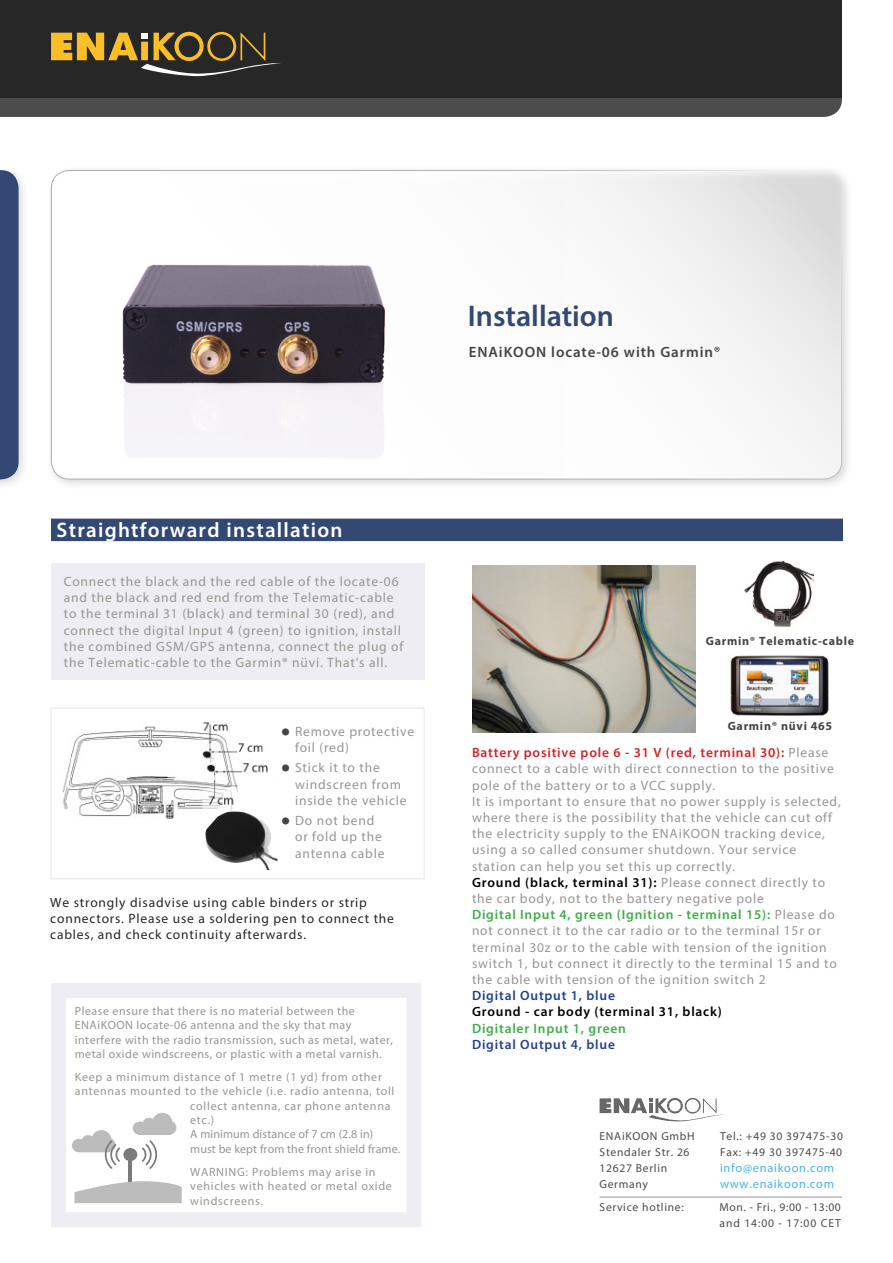
<style>
.page{position:relative;width:893px;height:1263px;background:#fff}
.page>*{position:absolute;margin:0;border:0;box-sizing:border-box;transform-origin:0 0}
.t1{font:600 30px "Myriad Pro";color:#334973}
.t2{font:600 21px "Myriad Pro";letter-spacing:.06em;color:#fff}
.t3{font:600 15px "Myriad Pro";letter-spacing:.06em;color:#444547}
.t4{font:13.5px/16.2px "Myriad Pro";letter-spacing:.06em;color:#999593}
.t5{font:13.5px/16.2px "Myriad Pro";letter-spacing:.06em;color:#282727}
.t6{font:600 13.5px "Myriad Pro";letter-spacing:.06em;color:#23418e}
.t7{font:600 13.5px "Myriad Pro";letter-spacing:.06em;color:#000}
.t8{font:600 13.5px "Myriad Pro";letter-spacing:.06em;color:#41ad4a}
.t9{font:12.3px/15.9px "Myriad Pro";letter-spacing:.06em;color:#46b4e7}
.t10{font:12px/14.4px "Myriad Pro";letter-spacing:.04em;color:#999593}
.t11{font:12px/14.4px "Myriad Pro";letter-spacing:.06em;color:#999593}
.t12{font:12px "Myriad Pro";letter-spacing:.01em;color:#999593}
.t13{font:700 12px "Myriad Pro";letter-spacing:.06em;color:#444547}
.t14{font:11.55px/15.9px "Myriad Pro";letter-spacing:.06em;color:#4c4c4c}
.t15{font:11.55px/15.9px "Myriad Pro";letter-spacing:.08em;color:#4c4c4c}
.s1{font-weight:700;font-size:27px;color:#444547}
.s2{font-weight:600;color:#d32329}
.s3{font-weight:600;color:#000}
.s4{font-weight:600;color:#41ad4a}
</style>
<div class="page">
<div style="left:0;top:0;width:842px;height:98px;background:#282727"></div>
<svg style="left:0;top:32px;width:842px;height:85px"></svg>
<div style="left:51px;top:563px;width:373px;height:117px;background:#eeedf3"></div>
<div style="left:0;top:164px;width:30px;height:327px;background:#000;opacity:.15"></div>
<svg style="left:0;top:170px;width:19px;height:309px;background:#3a4f77"></svg>
<div style="left:45px;top:164px;width:808px;height:327px;background:#000;opacity:.15"></div>
<svg style="left:51px;top:170px;width:791px;height:309px"></svg>
<div style="left:51px;top:519px;width:792px;height:22px;background:#334973"></div>
<img style="left:21px;top:183px;width:544px;height:359px">
<svg style="left:600px;top:1098px;width:124px;height:24px"></svg>
<hr style="left:600px;top:1197px;width:242px;height:1px;background:#999593">
<div style="left:50px;top:707px;width:375px;height:172px;border:2px solid #eeedf3"></div>
<img style="left:62px;top:722px;width:206px;height:97px">
<img style="left:204px;top:811px;width:73px;height:59px">
<img style="left:472px;top:565px;width:224px;height:167px">
<img style="left:744px;top:560px;width:69px;height:67px">
<img style="left:730px;top:655px;width:99px;height:61px">
<div style="left:51px;top:983px;width:370px;height:244px;border:15px solid #eeedf3"></div>
<hr style="left:129px;top:1159px;width:3px;height:29px;background:#7c7b7b">
<div style="left:123px;top:1148px;width:14px;height:13px;background:#7c7b7b;border-radius:50%"></div>
<svg style="left:133px;top:1113px;width:43px;height:56px"></svg>
<svg style="left:72px;top:1130px;width:48px;height:39px"></svg>
<svg style="left:74px;top:1181px;width:108px;height:22px;background:#c6c6c6"></svg>
<h1 class="t1" style="left:468px;top:297px;width:148px">Installation</h1>
<p class="t3" style="left:469px;top:342px;width:253px">ENAiKOON locate-06 with Garmin®</p>
<h2 class="t2" style="left:57px;top:516px;width:287px">Straightforward installation</h2>
<p class="t4" style="left:64px;top:573px;width:341px">Connect the black and the red cable of the locate-06 and the black and red end from the Telematic-cable to the terminal 31 (black) and terminal 30 (red), and connect the digital Input 4 (green) to ignition, install the combined GSM/GPS antenna, connect the plug of the Telematic-cable to the Garmin® nüvi. That’s all.</p>
<p class="t4" style="left:295px;top:723px;width:121px;text-indent:-14px"><span class="s1">•</span> Remove protective foil (red)</p>
<p class="t4" style="left:295px;top:759px;width:113px;text-indent:-14px"><span class="s1">•</span> Stick it to the windscreen from inside the vehicle</p>
<p class="t4" style="left:295px;top:812px;width:91px;text-indent:-14px"><span class="s1">•</span> Do not bend or fold up the antenna cable</p>
<p class="t5" style="left:50px;top:894px;width:345px">We strongly disadvise using cable binders or strip connectors. Please use a soldering pen to connect the cables, and check continuity afterwards.</p>
<p class="t10" style="left:75px;top:1003px;width:320px">Please ensure that there is no material between the ENAiKOON locate-06 antenna and the sky that may interfere with the radio transmission, such as metal, water, metal oxide windscreens, or plastic with a metal varnish.</p>
<p class="t11" style="left:75px;top:1069px;width:309px">Keep a minimum distance of 1 metre (1 yd) from other</p>
<p class="t11" style="left:75px;top:1084px;width:321px">antennas mounted to the vehicle (i.e. radio antenna, toll</p>
<p class="t11" style="left:190px;top:1098px;width:202px">collect antenna, car phone antenna</p>
<p class="t10" style="left:190px;top:1113px;width:26px">etc.)</p>
<p class="t12" style="left:190px;top:1127px;width:184px">A minimum distance of 7 cm (2.8 in)</p>
<p class="t12" style="left:190px;top:1141px;width:212px">must be kept from the front shield frame.</p>
<p class="t11" style="left:190px;top:1164px;width:203px">WARNING: Problems may arise in vehicles with heated or metal oxide windscreens.</p>
<p class="t13" style="left:706px;top:633px;width:150px">Garmin® Telematic-cable</p>
<p class="t13" style="left:728px;top:718px;width:106px">Garmin® nüvi 465</p>
<p class="t4" style="left:472px;top:744px;width:370px"><span class="s2">Battery positive pole 6 - 31 V (red, terminal 30):</span> Please connect to a cable with direct connection to the positive pole of the battery or to a VCC supply.<br>It is important to ensure that no power supply is selected, where there is the possibility that the vehicle can cut off the electricity supply to the ENAiKOON tracking device, using a so called consumer shutdown. Your service station can help you set this up correctly.<br><span class="s3">Ground (black, terminal 31):</span> Please connect directly to the car body, not to the battery negative pole<br><span class="s4">Digital Input 4, green (Ignition - terminal 15):</span> Please do not connect it to the car radio or to the terminal 15r or terminal 30z or to the cable with tension of the ignition switch 1, but connect it directly to the terminal 15 and to the cable with tension of the ignition switch 2</p>
<p class="t6" style="left:472px;top:987px;width:145px">Digital Output 1, blue</p>
<p class="t7" style="left:472px;top:1003px;width:251px">Ground - car body (terminal 31, black)</p>
<p class="t8" style="left:472px;top:1019px;width:155px">Digitaler Input 1, green</p>
<p class="t6" style="left:472px;top:1036px;width:145px">Digital Output 4, blue</p>
<p class="t14" style="left:600px;top:1128px;width:97px">ENAiKOON GmbH<br>Stendaler Str. 26<br>12627 Berlin<br>Germany</p>
<p class="t14" style="left:720px;top:1128px;width:125px">Tel.: +49 30 397475-30<br>Fax: +49 30 397475-40</p>
<p class="t9" style="left:720px;top:1160px;width:116px">info@enaikoon.com www.enaikoon.com</p>
<p class="t14" style="left:600px;top:1198px;width:86px">Service hotline:</p>
<p class="t15" style="left:720px;top:1198px;width:123px">Mon. - Fri., 9:00 - 13:00 and 14:00 - 17:00 CET</p>
</div>
